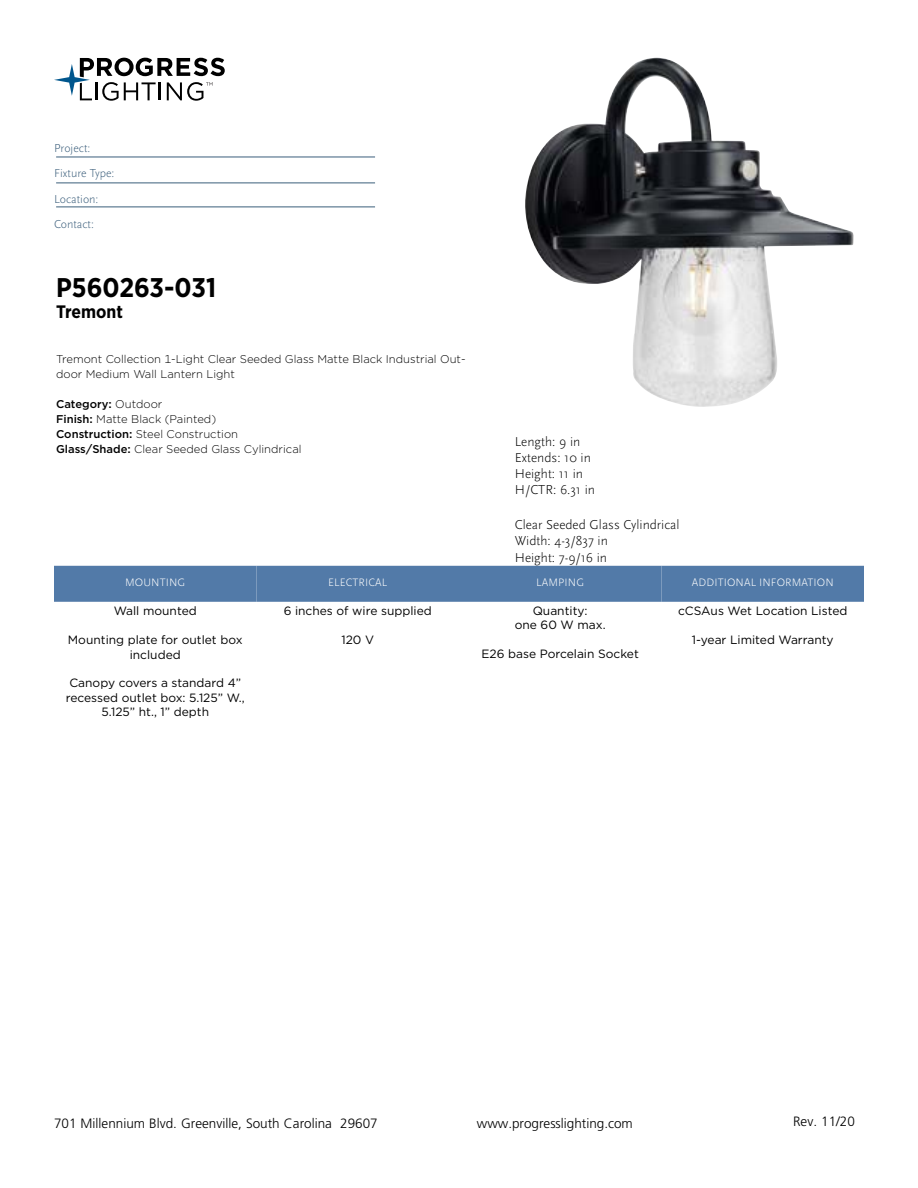
<style>
.page{position:relative;width:918px;height:1188px;background:#fff}
.page>*{position:absolute;margin:0;border:0;box-sizing:border-box;transform-origin:0 0}
.t1{font:700 27px "Gotham Narrow";color:#000}
.t2{font:700 18px "Gotham Narrow";color:#000}
.t3{font:300 13.5px/16.2px "Scala Sans Pro";color:#000}
.t4{font:300 13.5px "Frutiger LT Std";color:#000}
.t5{font:12px/14.4px "Gotham";color:#000;text-align:center}
.t6{font:300 12px/25.5px "Scala Sans Pro";color:#3b5e7b}
.t7{font:300 11.25px/15px "Gotham";color:#000}
.t8{font:300 11.25px "Scala Sans Pro";letter-spacing:.01em;color:#fff}
.s1{font-weight:500}
</style>
<div class="page">
<svg style="left:54px;top:58px;width:171px;height:43px"></svg>
<hr style="left:56px;top:157px;width:319px;height:1px;background:#3b5e7b">
<hr style="left:56px;top:183px;width:319px;height:1px;background:#3b5e7b">
<hr style="left:56px;top:207px;width:319px;height:1px;background:#3b5e7b">
<img style="left:525px;top:58px;width:329px;height:349px">
<div style="left:54px;top:566px;width:202px;height:36px;background:#527aa8"></div>
<div style="left:256px;top:566px;width:203px;height:36px;background:#527aa8"></div>
<div style="left:459px;top:566px;width:203px;height:36px;background:#527aa8"></div>
<div style="left:662px;top:566px;width:202px;height:36px;background:#527aa8"></div>
<p class="t6" style="left:54px;top:135px;width:62px">Project:<br>Fixture Type:<br>Location:<br>Contact:</p>
<h1 class="t1" style="left:56px;top:271px;width:162px">P560263-031</h1>
<h2 class="t2" style="left:56px;top:301px;width:68px">Tremont</h2>
<p class="t7" style="left:56px;top:352px;width:411px">Tremont Collection 1-Light Clear Seeded Glass Matte Black Industrial Out&shy;door Medium Wall Lantern Light</p>
<p class="t7" style="left:56px;top:397px;width:247px"><span class="s1">Category:</span> Outdoor<br><span class="s1">Finish:</span> Matte Black (Painted)<br><span class="s1">Construction:</span> Steel Construction<br><span class="s1">Glass/Shade:</span> Clear Seeded Glass Cylindrical</p>
<p class="t8" style="left:125px;top:576px;width:62px">MOUNTING</p>
<p class="t5" style="left:114px;top:604px;width:84px">Wall mounted</p>
<p class="t5" style="left:68px;top:633px;width:176px">Mounting plate for outlet box included</p>
<p class="t5" style="left:66px;top:676px;width:180px">Canopy covers a standard 4” recessed outlet box: 5.125” W.,<br>5.125” ht., 1” depth</p>
<p class="t8" style="left:328px;top:576px;width:61px">ELECTRICAL</p>
<p class="t5" style="left:284px;top:603px;width:150px">6 inches of wire supplied</p>
<p class="t5" style="left:341px;top:632px;width:34px">120 V</p>
<p class="t3" style="left:515px;top:433px;width:82px">Length: 9 in<br>Extends: 10 in<br>Height: 11 in<br>H/CTR: 6.31 in</p>
<p class="t3" style="left:515px;top:517px;width:166px">Clear Seeded Glass Cylindrical<br>Width: 4-3/837 in<br>Height: 7-9/16 in</p>
<p class="t8" style="left:536px;top:576px;width:49px">LAMPING</p>
<p class="t5" style="left:515px;top:603px;width:92px">Quantity:<br>one 60 W max.</p>
<p class="t5" style="left:482px;top:646px;width:159px">E26 base Porcelain Socket</p>
<p class="t8" style="left:692px;top:576px;width:143px">ADDITIONAL INFORMATION</p>
<p class="t5" style="left:678px;top:604px;width:171px">cCSAus Wet Location Listed</p>
<p class="t5" style="left:692px;top:633px;width:143px">1-year Limited Warranty</p>
<p class="t4" style="left:54px;top:1115px;width:325px">701 Millennium Blvd. Greenville, South Carolina 29607</p>
<p class="t4" style="left:477px;top:1115px;width:158px">www.progresslighting.com</p>
<p class="t4" style="left:793px;top:1114px;width:63px">Rev. 11/20</p>
</div>
